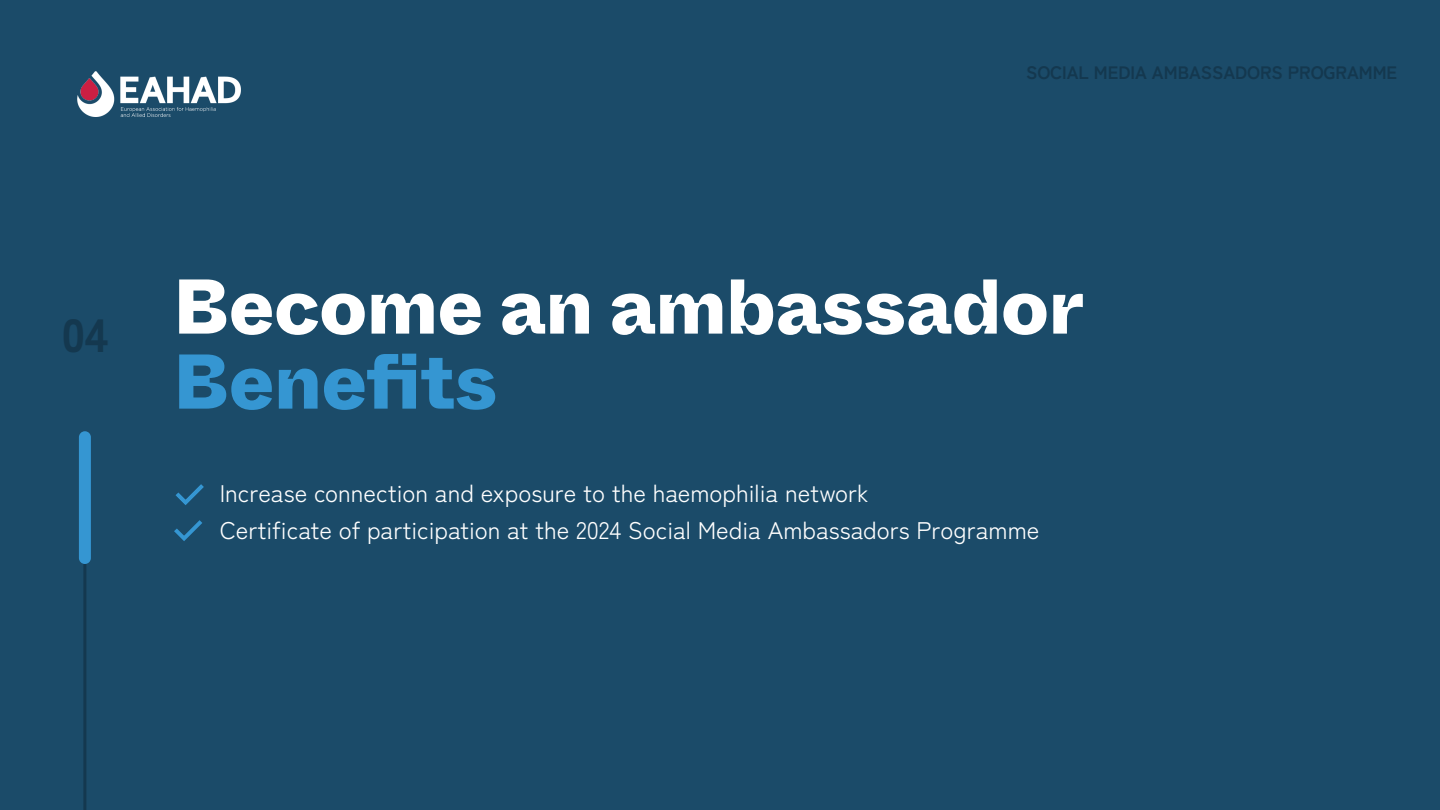
<style>
.page{position:relative;width:1440px;height:810px;background:#1b4b69}
.page>*{position:absolute;margin:0;border:0;box-sizing:border-box;transform-origin:0 0}
.t1{font:800 77.32px "Whyte Inktrap";color:#fff}
.t2{font:800 77.32px "Whyte Inktrap";color:#3596d2}
.t3{font:900 46.35px "Zen Kaku Gothic New";color:#14384f}
.t4{font:24px/37.5px "Zen Kaku Gothic New";color:#fff}
.t5{font:700 18px "Zen Kaku Gothic New";color:#14384f}
</style>
<div class="page">
<img style="left:77px;top:71px;width:164px;height:46px">
<svg style="left:175px;top:484px;width:29px;height:21px"></svg>
<svg style="left:174px;top:520px;width:28px;height:21px"></svg>
<hr style="left:83px;top:486px;width:3px;height:324px;background:#14384f">
<div style="left:79px;top:431px;width:12px;height:133px;background:#3596d2;border-radius:6px"></div>
<p class="t5" style="left:1026px;top:61px;width:373px">SOCIAL MEDIA AMBASSADORS PROGRAMME</p>
<h2 class="t3" style="left:62px;top:305px;width:48px">04</h2>
<h1 class="t1" style="left:174px;top:245px;width:912px">Become an ambassador</h1>
<h1 class="t2" style="left:174px;top:320px;width:325px">Benefits</h1>
<p class="t4" style="left:220px;top:474px;width:821px">Increase connection and exposure to the haemophilia network<br>Certificate of participation at the 2024 Social Media Ambassadors Programme</p>
</div>
